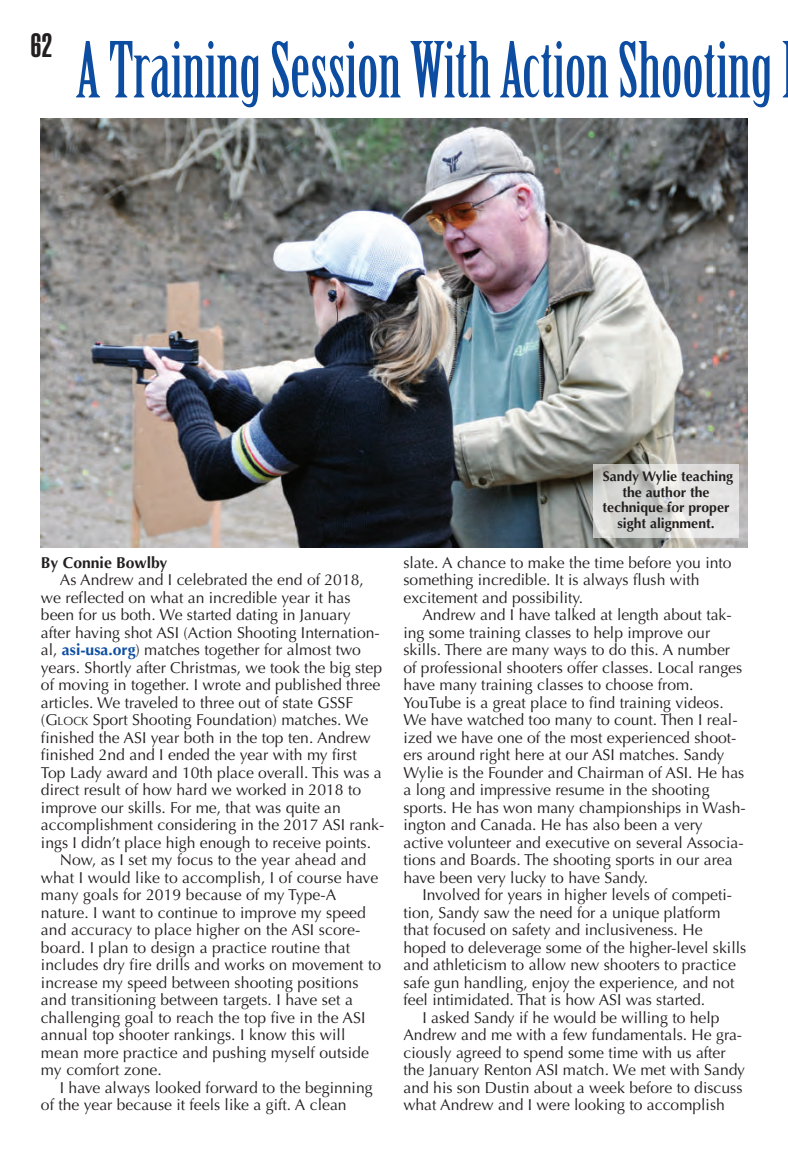
<style>
.page{position:relative;width:788px;height:1166px;background:#fff}
.page>*{position:absolute;margin:0;border:0;box-sizing:border-box;transform-origin:0 0}
.t1{font:75.25px "Birch Std";color:#0d4da1}
.t2{font:33.25px "Helvetica LT Std Ultra Comp";color:#231f20}
.t3{font:15.75px/17.5px "Optima LT Std";color:#231f20}
.t4{font:700 15.75px "Optima LT Std";color:#231f20}
.t5{font:700 14px/15.8px "Optima LT Std";color:#231f20;text-align:center}
.s1{font-weight:700;color:#0d4da1}
.s2{font-size:11.9px}
</style>
<div class="page">
<img style="left:41px;top:118px;width:706px;height:429px">
<div style="left:593px;top:464px;width:145px;height:74px;background:#fff;opacity:.6"></div>
<h2 class="t2" style="left:30px;top:33px;width:24px">62</h2>
<h1 class="t1" style="left:76px;top:41px;width:698px">A Training Session With Action Shooting</h1>
<p class="t5" style="left:602px;top:469px;width:132px">Sandy Wylie teaching the author the technique for proper sight alignment.</p>
<p class="t4" style="left:41px;top:556px;width:128px">By Connie Bowlby</p>
<p class="t3" style="left:60px;top:572px;width:305px">As Andrew and I celebrated the end of 2018,</p>
<p class="t3" style="left:41px;top:590px;width:311px">we reflected on what an incredible year it has</p>
<p class="t3" style="left:41px;top:607px;width:311px">been for us both. We started dating in January</p>
<p class="t3" style="left:41px;top:625px;width:340px">after having shot ASI (Action Shooting Internation-</p>
<p class="t3" style="left:41px;top:642px;width:321px">al, <span class="s1">asi-usa.org</span>) matches together for almost two</p>
<p class="t3" style="left:41px;top:660px;width:343px">years. Shortly after Christmas, we took the big step</p>
<p class="t3" style="left:41px;top:677px;width:341px">of moving in together. I wrote and published three</p>
<p class="t3" style="left:41px;top:695px;width:314px">articles. We traveled to three out of state GSSF</p>
<p class="t3" style="left:41px;top:712px;width:329px">(G<span class="s2">LOCK</span> Sport Shooting Foundation) matches. We</p>
<p class="t3" style="left:41px;top:730px;width:331px">finished the ASI year both in the top ten. Andrew</p>
<p class="t3" style="left:41px;top:747px;width:317px">finished 2nd and I ended the year with my first</p>
<p class="t3" style="left:41px;top:765px;width:342px">Top Lady award and 10th place overall. This was a</p>
<p class="t3" style="left:41px;top:782px;width:322px">direct result of how hard we worked in 2018 to</p>
<p class="t3" style="left:41px;top:800px;width:301px">improve our skills. For me, that was quite an</p>
<p class="t3" style="left:41px;top:817px;width:345px">accomplishment considering in the 2017 ASI rank-</p>
<p class="t3" style="left:41px;top:835px;width:331px">ings I didn’t place high enough to receive points.</p>
<p class="t3" style="left:60px;top:852px;width:308px">Now, as I set my focus to the year ahead and</p>
<p class="t3" style="left:41px;top:870px;width:339px">what I would like to accomplish, I of course have</p>
<p class="t3" style="left:41px;top:887px;width:297px">many goals for 2019 because of my Type-A</p>
<p class="t3" style="left:41px;top:905px;width:326px">nature. I want to continue to improve my speed</p>
<p class="t3" style="left:41px;top:922px;width:321px">and accuracy to place higher on the ASI score-</p>
<p class="t3" style="left:41px;top:940px;width:310px">board. I plan to design a practice routine that</p>
<p class="t3" style="left:41px;top:957px;width:342px">includes dry fire drills and works on movement to</p>
<p class="t3" style="left:41px;top:975px;width:319px">increase my speed between shooting positions</p>
<p class="t3" style="left:41px;top:992px;width:313px">and transitioning between targets. I have set a</p>
<p class="t3" style="left:41px;top:1010px;width:326px">challenging goal to reach the top five in the ASI</p>
<p class="t3" style="left:41px;top:1027px;width:306px">annual top shooter rankings. I know this will</p>
<p class="t3" style="left:41px;top:1045px;width:329px">mean more practice and pushing myself outside</p>
<p class="t3" style="left:41px;top:1062px;width:122px">my comfort zone.</p>
<p class="t3" style="left:60px;top:1080px;width:314px">I have always looked forward to the beginning</p>
<p class="t3" style="left:41px;top:1097px;width:307px">of the year because it feels like a gift. A clean</p>
<p class="t3" style="left:403px;top:555px;width:329px">slate. A chance to make the time before you into something incredible. It is always flush with excitement and possibility.</p>
<p class="t3" style="left:403px;top:607px;width:344px;text-indent:19px">Andrew and I have talked at length about tak&shy;ing some training classes to help improve our skills. There are many ways to do this. A number of professional shooters offer classes. Local ranges have many training classes to choose from.<br>YouTube is a great place to find training videos.<br>We have watched too many to count. Then I real&shy;ized we have one of the most experienced shoot&shy;ers around right here at our ASI matches. Sandy Wylie is the Founder and Chairman of ASI. He has a long and impressive resume in the shooting sports. He has won many championships in Wash&shy;ington and Canada. He has also been a very active volunteer and executive on several Associa&shy;tions and Boards. The shooting sports in our area have been very lucky to have Sandy.</p>
<p class="t3" style="left:422px;top:887px;width:311px">Involved for years in higher levels of competi-</p>
<p class="t3" style="left:403px;top:905px;width:319px">tion, Sandy saw the need for a unique platform</p>
<p class="t3" style="left:403px;top:922px;width:300px">that focused on safety and inclusiveness. He</p>
<p class="t3" style="left:403px;top:940px;width:344px">hoped to deleverage some of the higher-level skills</p>
<p class="t3" style="left:403px;top:957px;width:334px">and athleticism to allow new shooters to practice</p>
<p class="t3" style="left:403px;top:975px;width:332px">safe gun handling, enjoy the experience, and not</p>
<p class="t3" style="left:403px;top:992px;width:303px">feel intimidated. That is how ASI was started.</p>
<p class="t3" style="left:422px;top:1010px;width:299px">I asked Sandy if he would be willing to help</p>
<p class="t3" style="left:403px;top:1027px;width:340px">Andrew and me with a few fundamentals. He gra-</p>
<p class="t3" style="left:403px;top:1045px;width:324px">ciously agreed to spend some time with us after</p>
<p class="t3" style="left:403px;top:1062px;width:343px">the January Renton ASI match. We met with Sandy</p>
<p class="t3" style="left:403px;top:1080px;width:340px">and his son Dustin about a week before to discuss</p>
<p class="t3" style="left:403px;top:1097px;width:323px">what Andrew and I were looking to accomplish</p>
</div>
